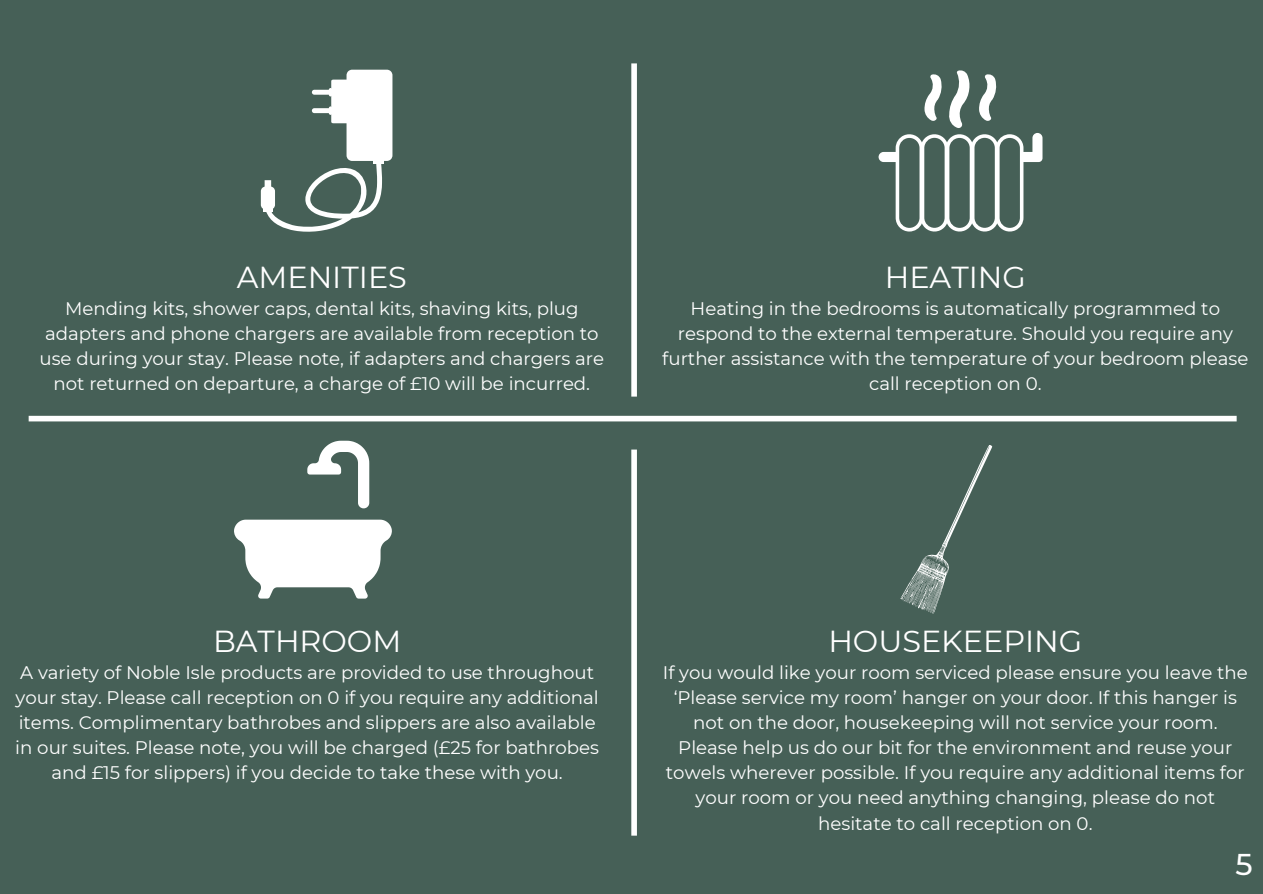
<style>
.page{position:relative;width:1263px;height:894px;background:#fff}
.page>*{position:absolute;margin:0;border:0;box-sizing:border-box;transform-origin:0 0}
.t1{font:30.3px "Montserrat";color:#fff}
.t2{font:500 30px "Montserrat";color:#fff}
.t3{font:18.15px/25px "Montserrat";color:#fff;text-align:center}
</style>
<div class="page">
<div style="left:0;top:0;width:1263px;height:893px;background:#466057"></div>
<svg style="left:261px;top:70px;width:131px;height:162px"></svg>
<svg style="left:234px;top:519px;width:158px;height:79px"></svg>
<svg style="left:307px;top:440px;width:62px;height:68px"></svg>
<svg style="left:878px;top:70px;width:164px;height:161px"></svg>
<svg style="left:900px;top:445px;width:93px;height:169px"></svg>
<div style="left:29px;top:415px;width:1208px;height:6px;background:#fff"></div>
<div style="left:631px;top:449px;width:6px;height:386px;background:#fff"></div>
<div style="left:631px;top:63px;width:6px;height:333px;background:#fff"></div>
<p class="t1" style="left:237px;top:259px;width:172px">AMENITIES</p>
<p class="t3" style="left:39px;top:296px;width:566px">Mending kits, shower caps, dental kits, shaving kits, plug adapters and phone chargers are available from reception to use during your stay. Please note, if adapters and chargers are not returned on departure, a charge of £10 will be incurred.</p>
<p class="t1" style="left:885px;top:259px;width:143px">HEATING</p>
<p class="t3" style="left:662px;top:296px;width:588px">Heating in the bedrooms is automatically programmed to respond to the external temperature. Should you require any further assistance with the temperature of your bedroom please call reception on 0.</p>
<p class="t1" style="left:213px;top:622px;width:190px">BATHROOM</p>
<p class="t3" style="left:15px;top:660px;width:585px">A variety of Noble Isle products are provided to use throughout your stay. Please call reception on 0 if you require any additional items. Complimentary bathrobes and slippers are also available in our suites. Please note, you will be charged (£25 for bathrobes and £15 for slippers) if you decide to take these with you.</p>
<p class="t1" style="left:828px;top:622px;width:255px">HOUSEKEEPING</p>
<p class="t3" style="left:663px;top:660px;width:586px">If you would like your room serviced please ensure you leave the ‘Please service my room’ hanger on your door. If this hanger is not on the door, housekeeping will not service your room.<br>Please help us do our bit for the environment and reuse your towels wherever possible. If you require any additional items for your room or you need anything changing, please do not hesitate to call reception on 0.</p>
<p class="t2" style="left:1235px;top:845px;width:19px">5</p>
</div>
